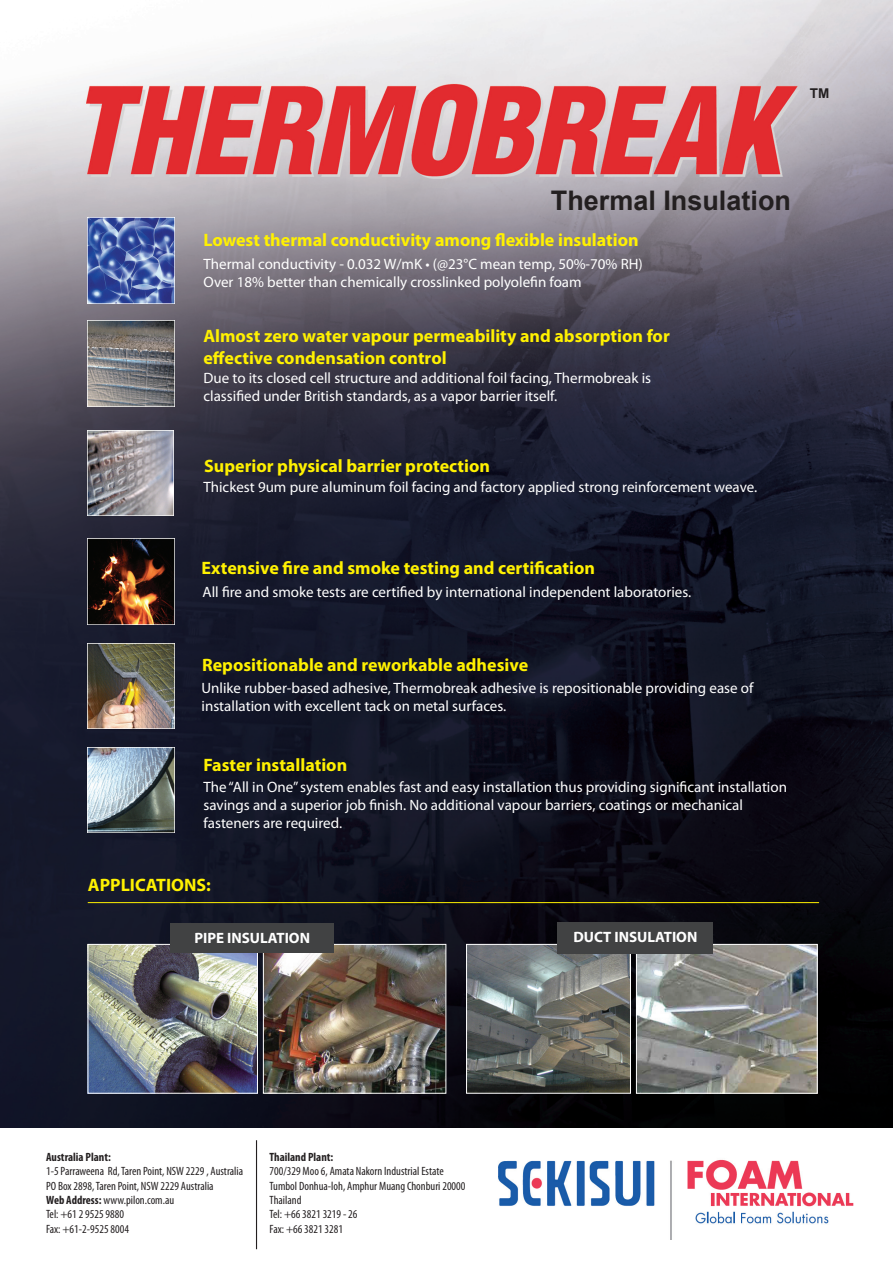
<style>
.page{position:relative;width:893px;height:1263px;background:#fff}
.page>*{position:absolute;margin:0;border:0;box-sizing:border-box;transform-origin:0 0}
.t1{font:700 27px "Arial";color:#231f20}
.t2{font:700 18px/21.6px "Myriad Pro";color:#fff101}
.t3{font:15px/18px "Myriad Pro";color:#fff}
.t4{font:700 15px "Myriad Pro";color:#fff}
.t5{font:700 13.5px "Arial";color:#231f20}
.t6{font:condensed 12px/14.4px "Myriad Pro";color:#231f20}
.t7{font:700 condensed 12px "Myriad Pro";color:#231f20}
.s1{font-weight:700}
</style>
<div class="page">
<img style="left:0;top:0;width:893px;height:1128px">
<img style="left:88px;top:538px;width:86px;height:86px">
<img style="left:88px;top:643px;width:86px;height:86px">
<img style="left:88px;top:217px;width:86px;height:86px">
<img style="left:88px;top:430px;width:86px;height:86px">
<img style="left:88px;top:321px;width:86px;height:86px">
<img style="left:88px;top:747px;width:86px;height:86px">
<img style="left:498px;top:1159px;width:356px;height:80px">
<img style="left:90px;top:946px;width:166px;height:145px">
<div style="left:88px;top:944px;width:170px;height:149px;border:1px solid #fff"></div>
<img style="left:638px;top:946px;width:178px;height:146px">
<div style="left:636px;top:944px;width:182px;height:150px;border:1px solid #fff"></div>
<hr style="left:88px;top:902px;width:731px;height:1px;background:#fff101">
<img style="left:265px;top:946px;width:179px;height:146px">
<div style="left:263px;top:944px;width:183px;height:150px;border:1px solid #fff"></div>
<img style="left:468px;top:946px;width:161px;height:146px">
<div style="left:466px;top:944px;width:165px;height:150px;border:1px solid #fff"></div>
<hr style="left:256px;top:1140px;width:1px;height:109px;background:#231f20">
<div style="left:557px;top:922px;width:156px;height:31px;background:#414243"></div>
<div style="left:171px;top:923px;width:163px;height:30px;background:#414243"></div>
<p class="t5" style="left:810px;top:84px;width:21px">TM</p>
<h1 class="t1" style="left:551px;top:183px;width:242px">Thermal Insulation</h1>
<p class="t2" style="left:203px;top:228px;width:437px">Lowest thermal conductivity among flexible insulation</p>
<p class="t3" style="left:203px;top:255px;width:441px">Thermal conductivity - 0.032 W/mK • (@23°C mean temp, 50%-70% RH)<br>Over 18% better than chemically crosslinked polyolefin foam</p>
<p class="t2" style="left:203px;top:324px;width:468px">Almost zero water vapour permeability and absorption for effective condensation control</p>
<p class="t3" style="left:203px;top:369px;width:449px">Due to its closed cell structure and additional foil facing, Thermobreak is classified under British standards, as a vapor barrier itself.</p>
<p class="t2" style="left:204px;top:455px;width:287px">Superior physical barrier protection</p>
<p class="t3" style="left:203px;top:477px;width:555px">Thickest 9um pure aluminum foil facing and factory applied strong reinforcement weave.</p>
<p class="t2" style="left:202px;top:556px;width:395px">Extensive fire and smoke testing and certification</p>
<p class="t3" style="left:203px;top:583px;width:490px">All fire and smoke tests are certified by international independent laboratories.</p>
<p class="t2" style="left:202px;top:653px;width:328px">Repositionable and reworkable adhesive</p>
<p class="t3" style="left:202px;top:679px;width:553px">Unlike rubber-based adhesive, Thermobreak adhesive is repositionable providing ease of installation with excellent tack on metal surfaces.</p>
<p class="t2" style="left:203px;top:753px;width:145px">Faster installation</p>
<p class="t3" style="left:203px;top:778px;width:585px">The “All in One” system enables fast and easy installation thus providing significant installation savings and a superior job finish. No additional vapour barriers, coatings or mechanical fasteners are required.</p>
<p class="t2" style="left:88px;top:874px;width:124px">APPLICATIONS:</p>
<p class="t4" style="left:194px;top:928px;width:117px">PIPE INSULATION</p>
<p class="t4" style="left:573px;top:927px;width:125px">DUCT INSULATION</p>
<p class="t7" style="left:46px;top:1149px;width:66px">Australia Plant:</p>
<p class="t6" style="left:46px;top:1164px;width:199px">1-5 Parraweena Rd, Taren Point, NSW 2229 , Australia PO Box 2898, Taren Point, NSW 2229 Australia<br><span class="s1">Web Address:</span> www.pilon.com.au<br>Tel: +61 2 9525 9880<br>Fax: +61-2-9525 8004</p>
<p class="t7" style="left:270px;top:1149px;width:65px">Thailand Plant:</p>
<p class="t6" style="left:270px;top:1164px;width:197px">700/329 Moo 6, Amata Nakorn Industrial Estate<br>Tumbol Donhua-loh, Amphur Muang Chonburi 20000<br>Thailand<br>Tel: +66 3821 3219 - 26<br>Fax: +66 3821 3281</p>
</div>
